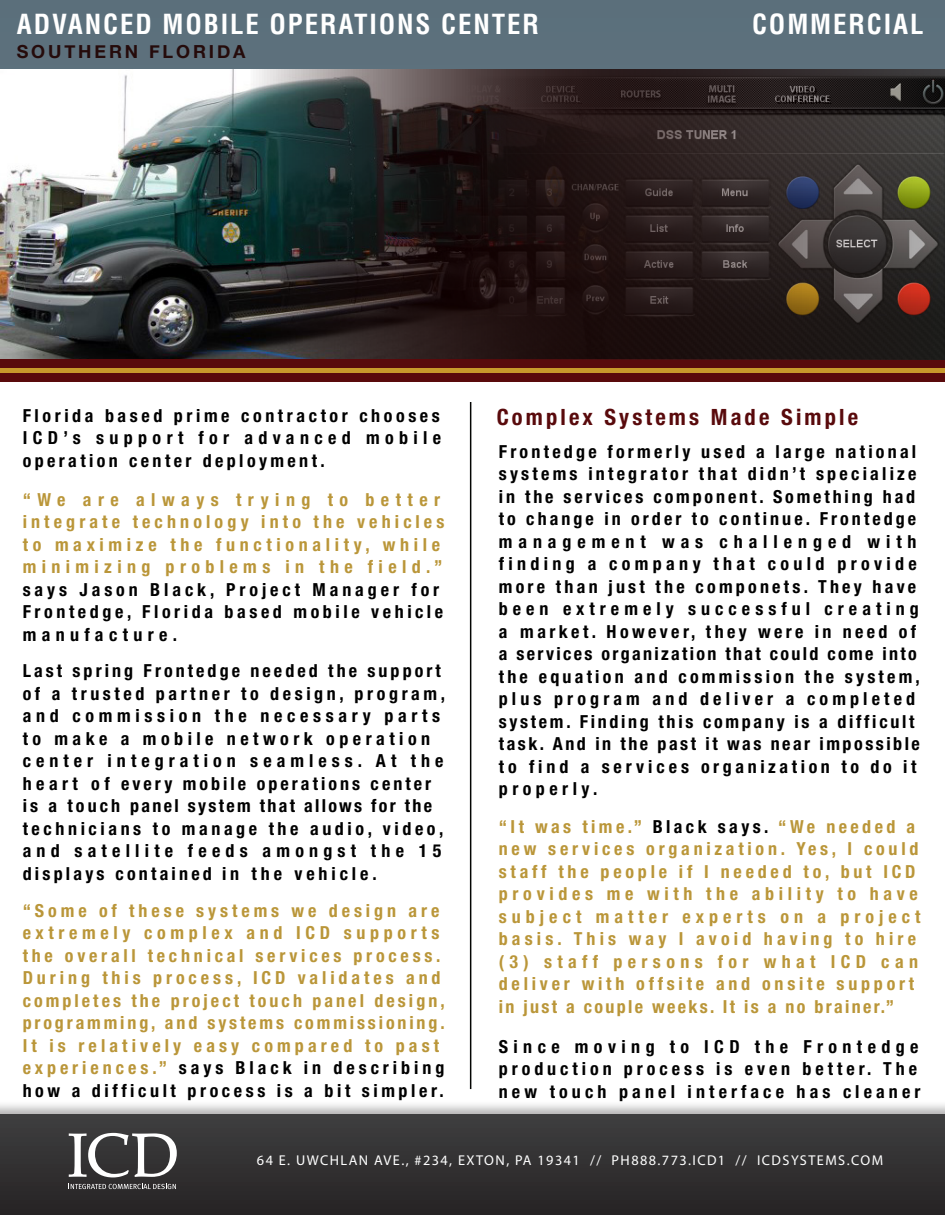
<style>
.page{position:relative;width:945px;height:1215px;background:#fff}
.page>*{position:absolute;margin:0;border:0;box-sizing:border-box;transform-origin:0 0}
.t1{font:700 condensed 27px "Helvetica";letter-spacing:.07em;color:#fff}
.t2{font:700 condensed 22.5px "Helvetica Neue";letter-spacing:.14em;color:#590a0c}
.t3{font:700 condensed 18px/22.5px "Helvetica Neue";letter-spacing:.19em;color:#000}
.t4{font:700 condensed 18px/22.5px "Helvetica Neue";letter-spacing:.22em;color:#ba9639}
.t5{font:700 condensed 18px/22.5px "Helvetica Neue";letter-spacing:.23em;color:#000}
.t6{font:700 18px "Helvetica Neue";letter-spacing:.16em;color:#250b0b}
.Copy{font:14.25px "Myriad Pro";letter-spacing:.1em;color:#fff}
.s1{color:#000}
</style>
<div class="page">
<div style="left:0;top:0;width:945px;height:295px;background:#5c707c"></div>
<div style="left:0;top:1100px;width:945px;height:115px;background:#231f20;opacity:.35"></div>
<div style="left:0;top:1115px;width:945px;height:100px;background:linear-gradient(to right,#323031,#323132)"></div>
<img style="left:1px;top:70px;width:249px;height:289px">
<svg style="left:250px;top:70px;width:193px;height:289px"></svg>
<div style="left:0;top:374px;width:945px;height:8px;background:#590a0c"></div>
<div style="left:0;top:359px;width:945px;height:8px;background:#590a0c"></div>
<svg style="left:69px;top:1133px;width:108px;height:44px"></svg>
<svg style="left:69px;top:1184px;width:107px;height:5px"></svg>
<hr style="left:470px;top:402px;width:1px;height:687px;background:#040503">
<img style="left:443px;top:70px;width:502px;height:290px">
<p class="t1" style="left:17px;top:7px;width:524px">ADVANCED MOBILE OPERATIONS CENTER</p>
<p class="t6" style="left:17px;top:40px;width:230px">SOUTHERN FLORIDA</p>
<p class="t1" style="left:752px;top:7px;width:173px">COMMERCIAL</p>
<p class="t3" style="left:23px;top:404px;width:420px;text-align:justify">Florida based prime contractor chooses ICD’s support for advanced mobile operation center deployment.</p>
<p class="t4" style="left:23px;top:488px;width:423px">“We are always trying to better integrate technology into the vehicles to maximize the functionality, while minimizing problems in the field.” <span class="s1">says Jason Black, Project Manager for Frontedge, Florida based mobile vehicle manufacture.</span></p>
<p class="t3" style="left:23px;top:659px;width:424px">Last spring Frontedge needed the support of a trusted partner to design, program, and commission the necessary parts to make a mobile network operation center integration seamless. At the heart of every mobile operations center is a touch panel system that allows for the technicians to manage the audio, video, and satellite feeds amongst the 15 displays contained in the vehicle.</p>
<p class="t4" style="left:23px;top:899px;width:424px">“Some of these systems we design are extremely complex and ICD supports the overall technical services process.<br>During this process, ICD validates and completes the project touch panel design, programming, and systems commissioning.<br>It is relatively easy compared to past experiences.” <span class="s1">says Black in describing how a difficult process is a bit simpler.</span></p>
<p class="t2" style="left:497px;top:404px;width:363px">Complex Systems Made Simple</p>
<p class="t3" style="left:499px;top:440px;width:423px">Frontedge formerly used a large national systems integrator that didn’t specialize in the services component. Something had to change in order to continue. Frontedge management was challenged with finding a company that could provide more than just the componets. They have been extremely successful creating a market. However, they were in need of a services organization that could come into the equation and commission the system, plus program and deliver a completed system. Finding this company is a difficult task. And in the past it was near impossible to find a services organization to do it properly.</p>
<p class="t4" style="left:499px;top:815px;width:423px">“It was time.” <span class="s1">Black says.</span> “We needed a new services organization. Yes, I could staff the people if I needed to, but ICD provides me with the ability to have subject matter experts on a project basis. This way I avoid having to hire (3) staff persons for what ICD can deliver with offsite and onsite support in just a couple weeks. It is a no brainer.”</p>
<p class="t5" style="left:499px;top:1035px;width:423px">Since moving to ICD the Frontedge production process is even better. The new touch panel interface has cleaner</p>
<p class="Copy" style="left:257px;top:1152px;width:628px">64 E. UWCHLAN AVE., #234, EXTON, PA 19341 // PH888.773.ICD1 // ICDSYSTEMS.COM</p>
</div>
